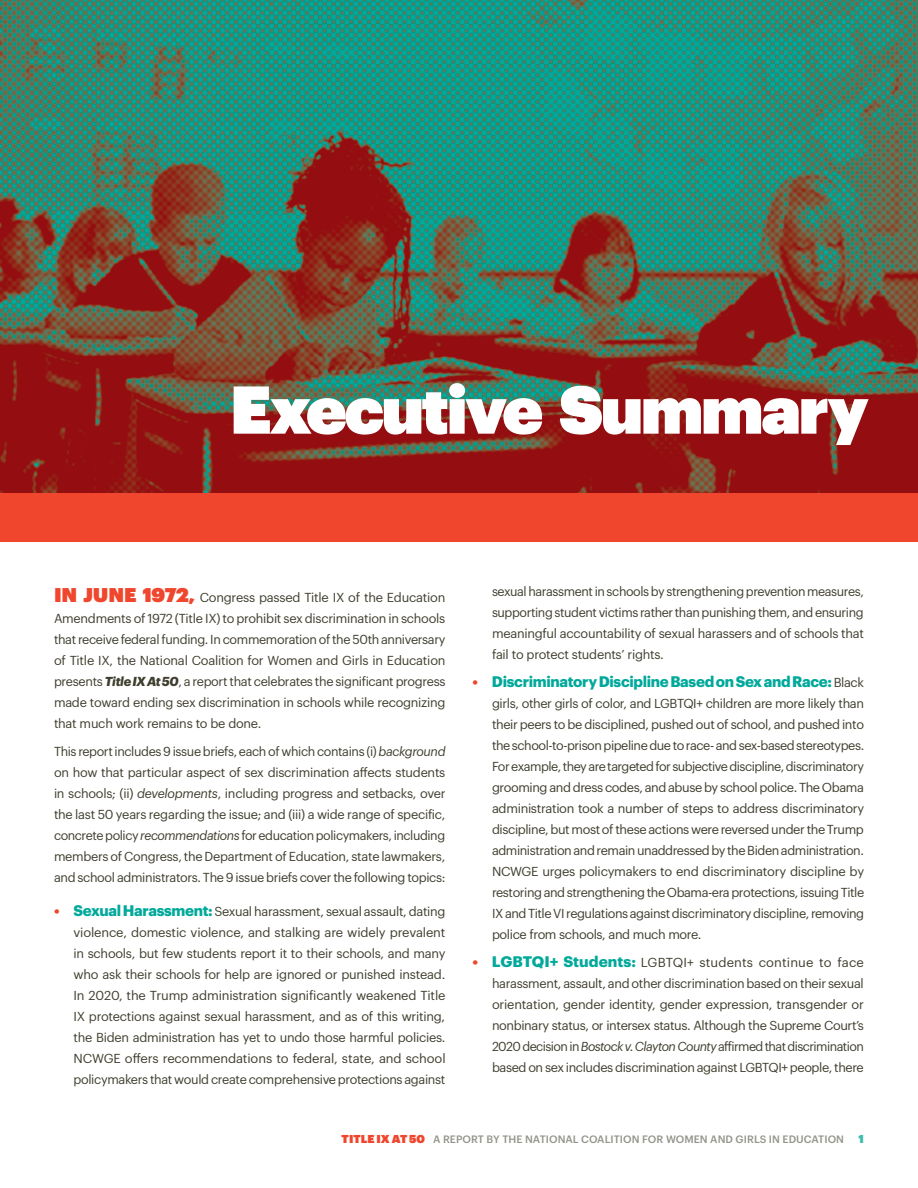
<style>
.page{position:relative;width:918px;height:1188px;background:#fff}
.page>*{position:absolute;margin:0;border:0;box-sizing:border-box;transform-origin:0 0}
.t1{font:66px "Graphik Super";letter-spacing:-.03em;color:#fff}
.t2{font:700 15px "Graphik";letter-spacing:-.02em;color:#00a99b}
.t3{font:12.75px/21px "Graphik";letter-spacing:-.025em;color:#403e2e;text-align:justify}
.t4{font:11.25px "Graphik Super";color:#3ebdad}
.t5{font:500 10.5px "Graphik";letter-spacing:.005em;color:#94948b}
.s1{font-family:"Graphik Super";font-size:19.5px;color:#ef462d}
.s2{font-weight:700;font-style:italic}
.s3{font-style:italic}
.s4{font-weight:700;font-size:15px;color:#ef462d}
.s5{font-weight:700;font-size:15px;color:#00a99b}
.s6{color:#ef462d}
.s7{font-weight:400;font-size:12.75px;color:#403e2e}
.s8{font-family:"Graphik Super";font-weight:400;font-size:11.25px;color:#ef462d}
</style>
<div class="page">
<img style="left:0;top:0;width:918px;height:493px">
<div style="left:0;top:493px;width:918px;height:49px;background:#ef462d"></div>
<h1 class="t1" style="left:230px;top:358px;width:640px">Executive Summary</h1>
<p class="t3" style="left:54px;top:586px;width:393px"><span class="s1">IN JUNE 1972,</span> Congress passed Title IX of the Education Amendments of 1972 (Title IX) to prohibit sex discrimination in schools that receive federal funding. In commemoration of the 50th anniversary of Title IX, the National Coalition for Women and Girls in Education presents <span class="s2">Title IX At 50</span>, a report that celebrates the significant progress made toward ending sex discrimination in schools while recognizing that much work remains to be done.</p>
<p class="t3" style="left:54px;top:739px;width:393px">This report includes 9 issue briefs, each of which contains (i) <span class="s3">background </span>on how that particular aspect of sex discrimination affects students in schools; (ii) <span class="s3">developments</span>, including progress and setbacks, over the last 50 years regarding the issue; and (iii) a wide range of specific, concrete policy <span class="s3">recommendations</span> for education policymakers, including members of Congress, the Department of Education, state lawmakers, and school administrators. The 9 issue briefs cover the following topics:</p>
<p class="t3" style="left:74px;top:900px;width:374px;text-indent:-20px"><span class="s4">•</span> <span class="s5">Sexual Harassment:</span> Sexual harassment, sexual assault, dating violence, domestic violence, and stalking are widely prevalent in schools, but few students report it to their schools, and many who ask their schools for help are ignored or punished instead.<br>In 2020, the Trump administration significantly weakened Title IX protections against sexual harassment, and as of this writing, the Biden administration has yet to undo those harmful policies.<br>NCWGE offers recommendations to federal, state, and school policymakers that would create comprehensive protections against</p>
<p class="t3" style="left:492px;top:580px;width:374px">sexual harassment in schools by strengthening prevention measures, supporting student victims rather than punishing them, and ensuring meaningful accountability of sexual harassers and of schools that fail to protect students’ rights.</p>
<p class="t2" style="left:472px;top:670px;width:393px"><span class="s6">•</span> Discriminatory Discipline Based on Sex and Race: <span class="s7">Black</span></p>
<p class="t3" style="left:492px;top:692px;width:374px">girls, other girls of color, and LGBTQI+ children are more likely than their peers to be disciplined, pushed out of school, and pushed into the school-to-prison pipeline due to race- and sex-based stereotypes.<br>For example, they are targeted for subjective discipline, discriminatory grooming and dress codes, and abuse by school police. The Obama administration took a number of steps to address discriminatory discipline, but most of these actions were reversed under the Trump administration and remain unaddressed by the Biden administration.<br>NCWGE urges policymakers to end discriminatory discipline by restoring and strengthening the Obama-era protections, issuing Title IX and Title VI regulations against discriminatory discipline, removing police from schools, and much more.</p>
<p class="t3" style="left:492px;top:951px;width:374px;text-indent:-20px"><span class="s4">•</span> <span class="s5">LGBTQI+ Students:</span> LGBTQI+ students continue to face harassment, assault, and other discrimination based on their sexual orientation, gender identity, gender expression, transgender or nonbinary status, or intersex status. Although the Supreme Court’s 2020 decision in <span class="s3">Bostock v. Clayton County</span> affirmed that discrimination based on sex includes discrimination against LGBTQI+ people, there</p>
<p class="t5" style="left:342px;top:1131px;width:504px"><span class="s8">TITLE IX AT 50</span> A REPORT BY THE NATIONAL COALITION FOR WOMEN AND GIRLS IN EDUCATION</p>
<p class="t4" style="left:859px;top:1130px;width:7px">1</p>
</div>
